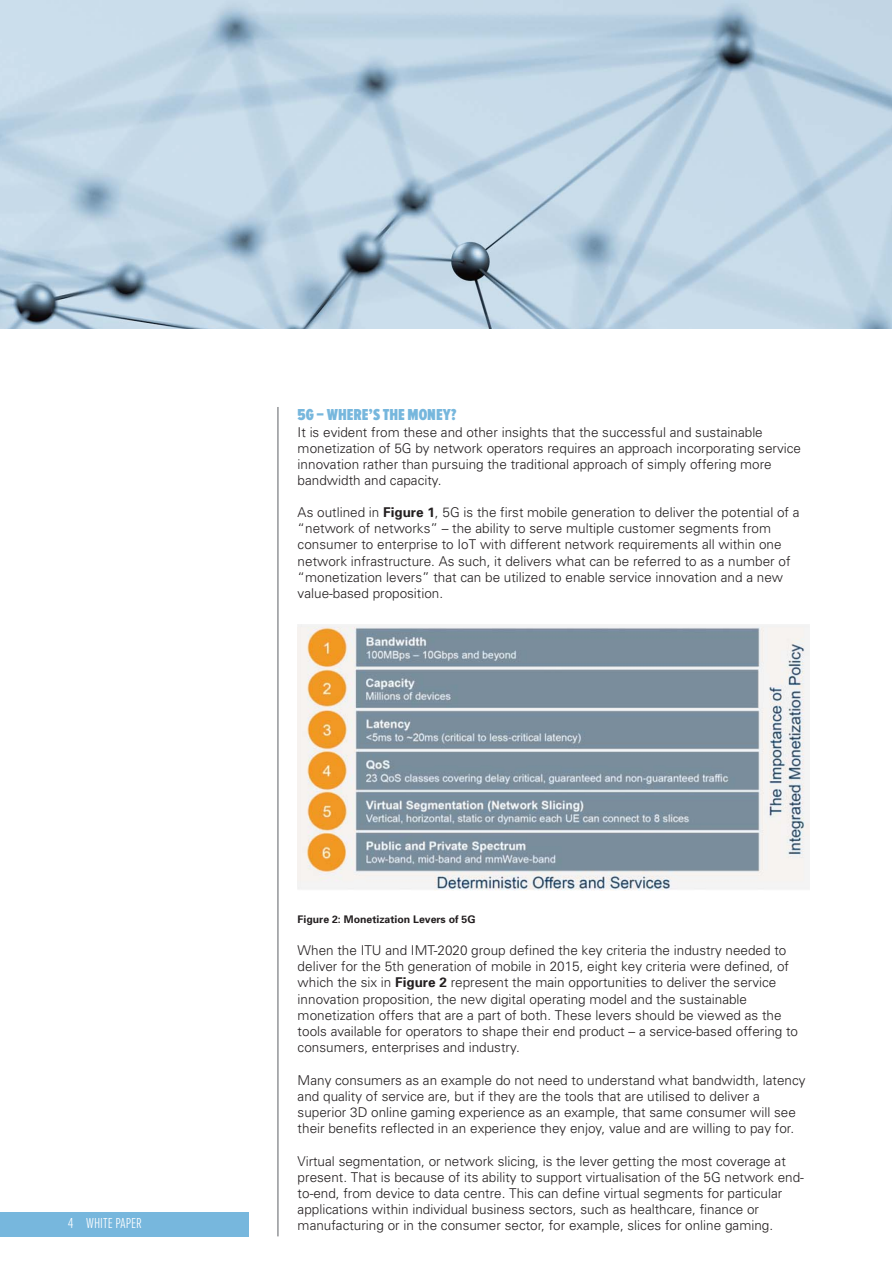
<style>
.page{position:relative;width:893px;height:1263px;background:#fff}
.page>*{position:absolute;margin:0;border:0;box-sizing:border-box;transform-origin:0 0}
.t1{font:900 16.5px "Proxima Nova A Ex Cn";color:#77b7dd}
.t2{font:300 15px "Proxima Nova A Ex Cn";color:#fff}
.t3{font:300 13.5px/16.2px "Univers";color:#231f20}
.t4{font:700 10.5px "Univers";color:#231f20}
.s1{font-weight:700}
</style>
<div class="page">
<div style="left:0;top:1212px;width:249px;height:24px;background:#77b7dd"></div>
<hr style="left:277px;top:407px;width:2px;height:829px;background:#939598">
<img style="left:298px;top:624px;width:511px;height:267px">
<img style="left:0;top:0;width:891px;height:329px">
<p class="t1" style="left:298px;top:409px;width:160px">5G – WHERE’S THE MONEY?</p>
<p class="t3" style="left:298px;top:425px;width:505px">It is evident from these and other insights that the successful and sustainable monetization of 5G by network operators requires an approach incorporating service innovation rather than pursuing the traditional approach of simply offering more bandwidth and capacity.</p>
<p class="t3" style="left:298px;top:506px;width:503px">As outlined in <span class="s1">Figure 1</span>, 5G is the first mobile generation to deliver the potential of a “network of networks” – the ability to serve multiple customer segments from consumer to enterprise to IoT with different network requirements all within one network infrastructure. As such, it delivers what can be referred to as a number of “monetization levers” that can be utilized to enable service innovation and a new value-based proposition.</p>
<p class="t4" style="left:298px;top:915px;width:179px">Figure 2: Monetization Levers of 5G</p>
<p class="t3" style="left:298px;top:943px;width:502px">When the ITU and IMT-2020 group defined the key criteria the industry needed to deliver for the 5th generation of mobile in 2015, eight key criteria were defined, of which the six in <span class="s1">Figure 2</span> represent the main opportunities to deliver the service innovation proposition, the new digital operating model and the sustainable monetization offers that are a part of both. These levers should be viewed as the tools available for operators to shape their end product – a service-based offering to consumers, enterprises and industry.</p>
<p class="t3" style="left:298px;top:1073px;width:509px">Many consumers as an example do not need to understand what bandwidth, latency and quality of service are, but if they are the tools that are utilised to deliver a superior 3D online gaming experience as an example, that same consumer will see their benefits reflected in an experience they enjoy, value and are willing to pay for.</p>
<p class="t3" style="left:298px;top:1154px;width:508px">Virtual segmentation, or network slicing, is the lever getting the most coverage at present. That is because of its ability to support virtualisation of the 5G network end&shy;to-end, from device to data centre. This can define virtual segments for particular applications within individual business sectors, such as healthcare, finance or</p>
<p class="t2" style="left:68px;top:1218px;width:76px">4 WHITE PAPER</p>
<p class="t3" style="left:298px;top:1219px;width:477px">manufacturing or in the consumer sector, for example, slices for online gaming.</p>
</div>
